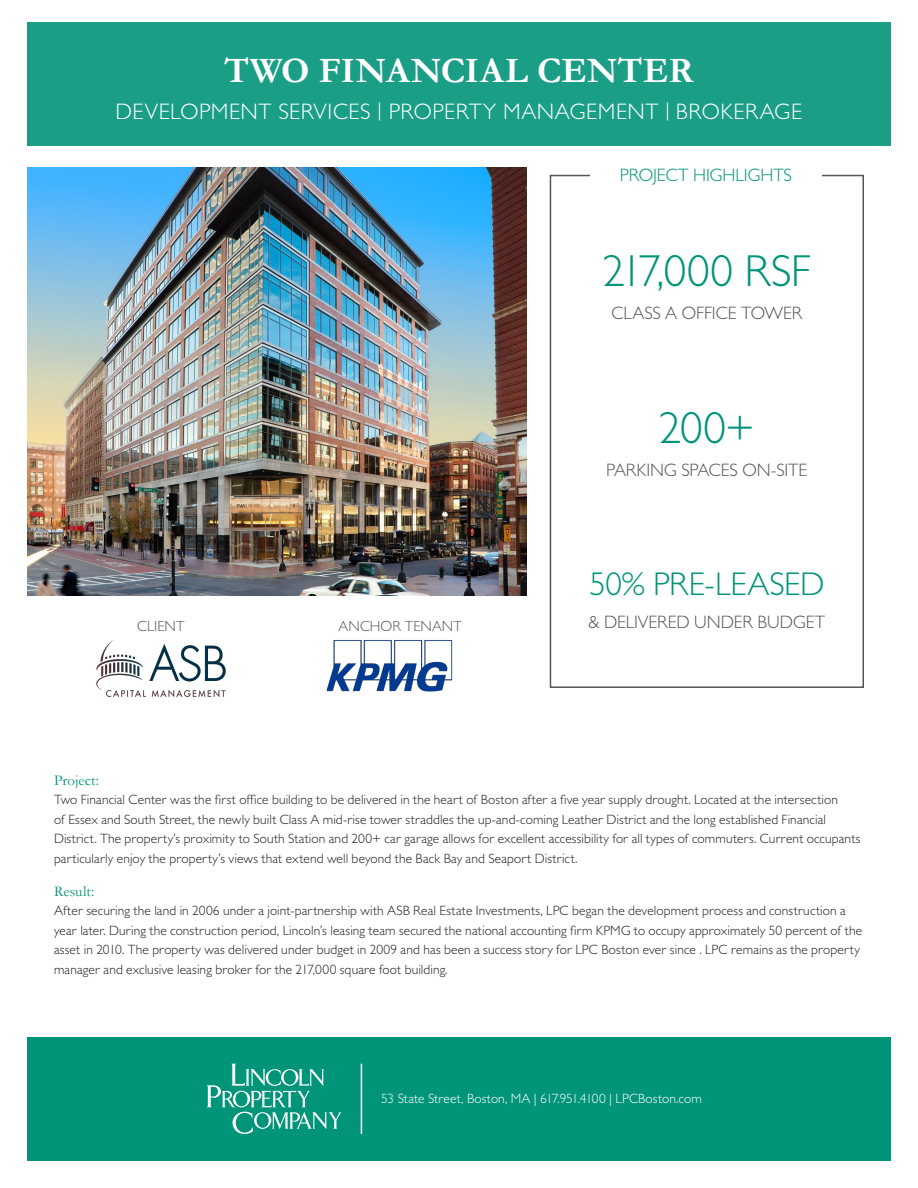
<style>
.page{position:relative;width:918px;height:1188px;background:#fff}
.page>*{position:absolute;margin:0;border:0;box-sizing:border-box;transform-origin:0 0}
.t1{font:300 45px "Gill Sans MT Std";letter-spacing:-.005em;color:#009479}
.t2{font:700 36px "Garamond";letter-spacing:.005em;color:#fff}
.t3{font:300 33px "Gill Sans MT Std";letter-spacing:-.01em;color:#009479}
.body_copy{font:300 22.5px "Gill Sans MT Std";letter-spacing:.025em;color:#fff}
.t4{font:300 18px "Gill Sans MT Std";letter-spacing:-.005em;color:#54575a}
.t5{font:300 18px "Gill Sans MT Std";color:#009479}
.t6{font:15px "Garamond";letter-spacing:.005em;color:#009479}
.t7{font:300 14.7px "Gill Sans MT Std";letter-spacing:.005em;color:#54575a}
.t8{font:300 13.5px/19.5px "Gill Sans MT Std";letter-spacing:.01em;color:#231f20}
.t9{font:300 13.5px "Gill Sans MT Std";letter-spacing:.005em;color:#fff}
.s1{font-size:19.5px}
</style>
<div class="page">
<div style="left:27px;top:1038px;width:864px;height:123px;background:#009479"></div>
<svg style="left:207px;top:1064px;width:135px;height:70px"></svg>
<div style="left:27px;top:22px;width:864px;height:124px;background:#1a9e86"></div>
<hr style="left:361px;top:1064px;width:1px;height:70px;background:#fff">
<img style="left:96px;top:640px;width:130px;height:57px">
<img style="left:27px;top:168px;width:499px;height:428px">
<div style="left:550px;top:175px;width:314px;height:513px;border:2px solid #54575a"></div>
<div style="left:590px;top:169px;width:231px;height:23px;background:#fff"></div>
<img style="left:327px;top:640px;width:126px;height:51px">
<p class="t2" style="left:224px;top:46px;width:471px">TWO FINANCIAL CENTER</p>
<p class="body_copy" style="left:116px;top:98px;width:688px">DEVELOPMENT SERVICES <span class="s1">|</span> PROPERTY MANAGEMENT <span class="s1">|</span> BROKERAGE</p>
<p class="t5" style="left:620px;top:164px;width:173px">PROJECT HIGHLIGHTS</p>
<p class="t1" style="left:603px;top:244px;width:210px">217,000 RSF</p>
<p class="t4" style="left:611px;top:302px;width:192px">CLASS A OFFICE TOWER</p>
<p class="t7" style="left:137px;top:618px;width:49px">CLIENT</p>
<p class="t7" style="left:339px;top:618px;width:125px">ANCHOR TENANT</p>
<p class="t1" style="left:659px;top:401px;width:97px">200+</p>
<p class="t4" style="left:606px;top:459px;width:203px">PARKING SPACES ON-SITE</p>
<p class="t3" style="left:590px;top:564px;width:236px">50% PRE-LEASED</p>
<p class="t4" style="left:588px;top:611px;width:238px">&amp; DELIVERED UNDER BUDGET</p>
<p class="t6" style="left:54px;top:770px;width:47px">Project:</p>
<p class="t8" style="left:54px;top:790px;width:808px">Two Financial Center was the first office building to be delivered in the heart of Boston after a five year supply drought. Located at the intersection<br>of Essex and South Street, the newly built Class A mid-rise tower straddles the up-and-coming Leather District and the long established Financial District. The property’s proximity to South Station and 200+ car garage allows for excellent accessibility for all types of commuters. Current occupants particularly enjoy the property’s views that extend well beyond the Back Bay and Seaport District.</p>
<p class="t6" style="left:54px;top:881px;width:42px">Result:</p>
<p class="t8" style="left:54px;top:901px;width:810px">After securing the land in 2006 under a joint-partnership with ASB Real Estate Investments, LPC began the development process and construction a year later. During the construction period, Lincoln’s leasing team secured the national accounting firm KPMG to occupy approximately 50 percent of the asset in 2010. The property was delivered under budget in 2009 and has been a success story for LPC Boston ever since . LPC remains as the property manager and exclusive leasing broker for the 217,000 square foot building.</p>
<p class="t9" style="left:381px;top:1091px;width:322px">53 State Street, Boston, MA | 617.951.4100 | LPCBoston.com</p>
</div>
